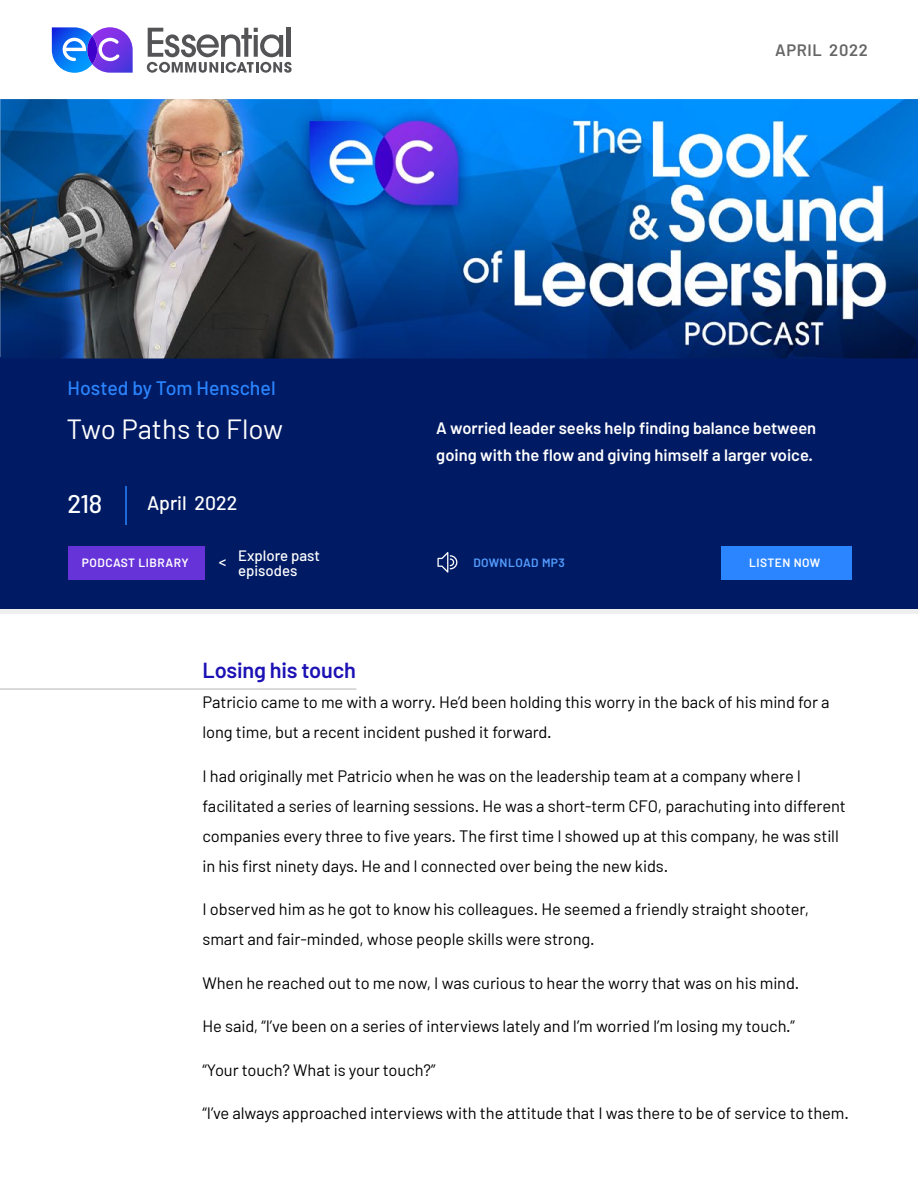
<style>
.page{position:relative;width:918px;height:1188px;background:#fff}
.page>*{position:absolute;margin:0;border:0;box-sizing:border-box;transform-origin:0 0}
.t1{font:27.75px "Barlow";letter-spacing:-.005em;color:#fff}
.t2{font:500 25.5px "Barlow";color:#fff}
.t3{font:600 21.75px "Barlow";letter-spacing:-.01em;color:#1c11b4}
.t4{font:500 19.5px "Barlow";color:#2b85ff}
.t5{font:500 19.5px "Barlow";color:#fff}
.t6{font:16.5px/30px "Barlow";letter-spacing:-.005em;color:#000}
.t7{font:600 16.5px/27px "Barlow";color:#fff}
.t8{font:600 16.5px "Barlow";letter-spacing:.04em;color:#666}
.t9{font:500 15px/15px "Barlow";color:#fff}
.t10{font:600 12px "Barlow";letter-spacing:.04em;color:#fff}
.t11{font:600 12px "Barlow";letter-spacing:.035em;color:#559dff}
</style>
<div class="page">
<div style="left:0;top:357px;width:918px;height:252px;background:#001b64"></div>
<img style="left:0;top:99px;width:918px;height:259px">
<svg style="left:147px;top:28px;width:145px;height:45px"></svg>
<hr style="left:287px;top:28px;width:4px;height:29px;background:#545456">
<svg style="left:52px;top:27px;width:81px;height:46px"></svg>
<div style="left:68px;top:546px;width:137px;height:33px;background:#6633d9"></div>
<hr style="left:0;top:689px;width:356px;height:1px;background:#b1b4b6">
<svg style="left:437px;top:552px;width:20px;height:21px"></svg>
<div style="left:722px;top:546px;width:130px;height:33px;background:#2b85ff"></div>
<hr style="left:125px;top:486px;width:2px;height:39px;background:#2b85ff">
<p class="t4" style="left:68px;top:375px;width:210px">Hosted by Tom Henschel</p>
<p class="t8" style="left:775px;top:40px;width:94px">APRIL 2022</p>
<h1 class="t1" style="left:66px;top:412px;width:218px">Two Paths to Flow</h1>
<p class="t7" style="left:436px;top:415px;width:381px">A worried leader seeks help finding balance between going with the flow and giving himself a larger voice.</p>
<h2 class="t2" style="left:68px;top:488px;width:36px">218</h2>
<p class="t5" style="left:147px;top:490px;width:92px">April 2022</p>
<p class="t9" style="left:238px;top:548px;width:84px">Explore past episodes</p>
<p class="t10" style="left:82px;top:555px;width:108px">PODCAST LIBRARY</p>
<p class="t11" style="left:473px;top:555px;width:93px">DOWNLOAD MP3</p>
<p class="t9" style="left:219px;top:554px;width:9px">&lt;</p>
<p class="t10" style="left:749px;top:555px;width:73px">LISTEN NOW</p>
<h3 class="t3" style="left:202px;top:657px;width:155px">Losing his touch</h3>
<p class="t6" style="left:202px;top:687px;width:629px">Patricio came to me with a worry. He’d been holding this worry in the back of his mind for a long time, but a recent incident pushed it forward.</p>
<p class="t6" style="left:202px;top:761px;width:645px">I had originally met Patricio when he was on the leadership team at a company where I facilitated a series of learning sessions. He was a short-term CFO, parachuting into different companies every three to five years. The first time I showed up at this company, he was still in his first ninety days. He and I connected over being the new kids.</p>
<p class="t6" style="left:202px;top:894px;width:608px">I observed him as he got to know his colleagues. He seemed a friendly straight shooter, smart and fair-minded, whose people skills were strong.</p>
<p class="t6" style="left:202px;top:967px;width:598px">When he reached out to me now, I was curious to hear the worry that was on his mind.</p>
<p class="t6" style="left:202px;top:1011px;width:594px">He said, “I’ve been on a series of interviews lately and I’m worried I’m losing my touch.”</p>
<p class="t6" style="left:202px;top:1054px;width:235px">“Your touch? What is your touch?”</p>
<p class="t6" style="left:202px;top:1098px;width:648px">“I’ve always approached interviews with the attitude that I was there to be of service to them.</p>
</div>
